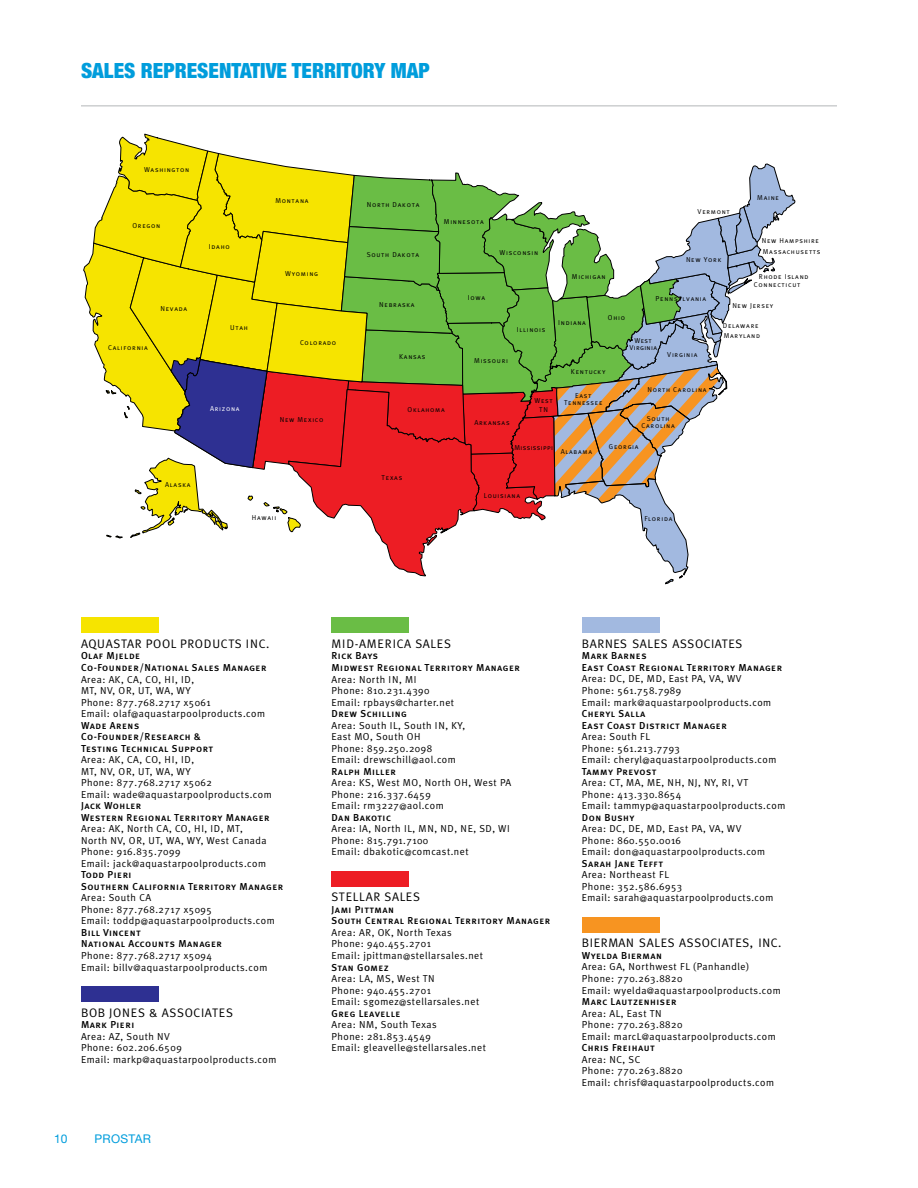
<style>
.page{position:relative;width:918px;height:1188px;background:#fff}
.page>*{position:absolute;margin:0;border:0;box-sizing:border-box;transform-origin:0 0}
.t1{font:900 condensed 21px "Helvetica Neue";color:#009ddc}
.t2{font:12.3px "Meta Plus Normal Caps";letter-spacing:.05em;color:#000}
.t3{font:12.3px "Meta Caps";letter-spacing:.05em;color:#000}
.t4{font:12px "Helvetica Neue";letter-spacing:.025em;color:#009ddc}
.t5{font:10.05px/11.6px "Meta Plus Normal";letter-spacing:.05em;color:#000}
.t6{font:10.05px/11.6px "Meta Plus Medium Caps";letter-spacing:.05em;color:#000}
.t7{font:7.05px/7.1px "Meta Plus Normal Caps";letter-spacing:.1em;color:#000;text-align:center}
.t8{font:7.05px/7.1px "Meta Plus Normal Caps";letter-spacing:.05em;color:#000;text-align:center}
.t9{font:7.05px "Meta Plus Normal Caps";letter-spacing:.1em;color:#fff}
.s1{font-size:9px}
</style>
<div class="page">
<svg style="left:83px;top:133px;width:712px;height:451px"></svg>
<div style="left:81px;top:617px;width:77px;height:16px;background:#f6e400"></div>
<div style="left:331px;top:617px;width:77px;height:16px;background:#6abd45"></div>
<div style="left:582px;top:617px;width:77px;height:16px;background:#a2b9e0"></div>
<div style="left:582px;top:917px;width:77px;height:16px;background:#f79421"></div>
<div style="left:332px;top:871px;width:77px;height:16px;background:#ed1d24"></div>
<div style="left:81px;top:986px;width:78px;height:16px;background:#2e3092"></div>
<hr style="left:81px;top:105px;width:756px;height:1px;background:#bcbec0">
<h1 class="t1" style="left:81px;top:58px;width:350px">SALES REPRESENTATIVE TERRITORY MAP</h1>
<p class="t7" style="left:144px;top:166px;width:47px">Washington</p>
<p class="t7" style="left:132px;top:222px;width:29px">Oregon</p>
<p class="t7" style="left:209px;top:243px;width:22px">Idaho</p>
<p class="t7" style="left:161px;top:305px;width:28px">Nevada</p>
<p class="t7" style="left:108px;top:344px;width:41px">California</p>
<p class="t7" style="left:230px;top:324px;width:19px">Utah</p>
<p class="t9" style="left:210px;top:404px;width:31px">Arizona</p>
<p class="t7" style="left:275px;top:197px;width:35px">Montana</p>
<p class="t7" style="left:285px;top:270px;width:35px">Wyoming</p>
<p class="t7" style="left:300px;top:339px;width:38px">Colorado</p>
<p class="t7" style="left:280px;top:416px;width:45px">New Mexico</p>
<p class="t7" style="left:165px;top:481px;width:27px">Alaska</p>
<p class="t7" style="left:252px;top:514px;width:26px">Hawaii</p>
<p class="t7" style="left:367px;top:201px;width:54px">North Dakota</p>
<p class="t7" style="left:757px;top:194px;width:23px">Maine</p>
<p class="t7" style="left:698px;top:208px;width:34px">Vermont</p>
<p class="t7" style="left:444px;top:217px;width:41px">Minnesota</p>
<p class="t7" style="left:762px;top:237px;width:59px">New Hampshire</p>
<p class="t7" style="left:367px;top:251px;width:54px">South Dakota</p>
<p class="t7" style="left:500px;top:249px;width:40px">Wisconsin</p>
<p class="t7" style="left:686px;top:255px;width:37px">New York</p>
<p class="t7" style="left:763px;top:248px;width:59px">Massachusetts</p>
<p class="t7" style="left:572px;top:273px;width:35px">Michigan</p>
<p class="t7" style="left:759px;top:273px;width:51px">Rhode Island</p>
<p class="t7" style="left:379px;top:300px;width:37px">Nebraska</p>
<p class="t7" style="left:399px;top:353px;width:28px">Kansas</p>
<p class="t7" style="left:468px;top:294px;width:19px">Iowa</p>
<p class="t7" style="left:517px;top:326px;width:30px">Illinois</p>
<p class="t7" style="left:474px;top:357px;width:35px">Missouri</p>
<p class="t7" style="left:558px;top:319px;width:29px">Indiana</p>
<p class="t7" style="left:608px;top:314px;width:19px">Ohio</p>
<p class="t7" style="left:656px;top:295px;width:52px">Pennsylvania</p>
<p class="t8" style="left:629px;top:337px;width:29px">West<br>Virginia</p>
<p class="t7" style="left:667px;top:351px;width:32px">Virginia</p>
<p class="t7" style="left:754px;top:281px;width:48px">Connecticut</p>
<p class="t7" style="left:723px;top:322px;width:37px">Delaware</p>
<p class="t7" style="left:732px;top:302px;width:43px">New Jersey</p>
<p class="t7" style="left:724px;top:332px;width:38px">Maryland</p>
<p class="t7" style="left:571px;top:368px;width:36px">Kentucky</p>
<p class="t7" style="left:408px;top:406px;width:39px">Oklahoma</p>
<p class="t7" style="left:382px;top:474px;width:22px">Texas</p>
<p class="t7" style="left:535px;top:397px;width:20px;line-height:8.6px">West<br>TN</p>
<p class="t7" style="left:564px;top:392px;width:40px">East<br>Tennessee</p>
<p class="t7" style="left:648px;top:386px;width:61px">North Carolina</p>
<p class="t7" style="left:474px;top:419px;width:37px">Arkansas</p>
<p class="t7" style="left:642px;top:415px;width:35px">South<br>Carolina</p>
<p class="t8" style="left:514px;top:444px;width:40px">Mississippi</p>
<p class="t7" style="left:561px;top:448px;width:33px">Alabama</p>
<p class="t7" style="left:609px;top:443px;width:31px">Georgia</p>
<p class="t7" style="left:484px;top:492px;width:38px">Louisiana</p>
<p class="t7" style="left:644px;top:515px;width:30px">Florida</p>
<p class="t2" style="left:81px;top:637px;width:190px">AQUASTAR POOL PRODUCTS INC.</p>
<p class="t6" style="left:81px;top:650px;width:187px">Olaf Mjelde<br>Co-Founder/National Sales Manager</p>
<p class="t5" style="left:81px;top:673px;width:186px">Area: AK, CA, CO, HI, ID,<br>MT, NV, OR, UT, WA, WY<br>Phone: 877.768.2717 x5061<br>Email: olaf<span class="s1">@</span>aquastarpoolproducts.com</p>
<p class="t6" style="left:81px;top:719px;width:134px">Wade Arens<br>Co-Founder/Research &amp;<br>Testing Technical Support</p>
<p class="t5" style="left:81px;top:754px;width:192px">Area: AK, CA, CO, HI, ID,<br>MT, NV, OR, UT, WA, WY<br>Phone: 877.768.2717 x5062<br>Email: wade<span class="s1">@</span>aquastarpoolproducts.com</p>
<p class="t6" style="left:81px;top:800px;width:190px">Jack Wohler<br>Western Regional Territory Manager</p>
<p class="t5" style="left:81px;top:823px;width:187px">Area: AK, North CA, CO, HI, ID, MT,<br>North NV, OR, UT, WA, WY, West Canada<br>Phone: 916.835.7099<br>Email: jack<span class="s1">@</span>aquastarpoolproducts.com</p>
<p class="t6" style="left:81px;top:869px;width:204px">Todd Pieri<br>Southern California Territory Manager</p>
<p class="t5" style="left:81px;top:892px;width:195px">Area: South CA<br>Phone: 877.768.2717 x5095<br>Email: toddp<span class="s1">@</span>aquastarpoolproducts.com</p>
<p class="t6" style="left:81px;top:927px;width:143px">Bill Vincent<br>National Accounts Manager</p>
<p class="t5" style="left:81px;top:950px;width:188px">Phone: 877.768.2717 x5094<br>Email: billv<span class="s1">@</span>aquastarpoolproducts.com</p>
<p class="t2" style="left:81px;top:1005px;width:154px">BOB JONES &amp; ASSOCIATES</p>
<p class="t6" style="left:81px;top:1019px;width:55px">Mark Pieri</p>
<p class="t5" style="left:81px;top:1030px;width:197px">Area: AZ, South NV<br>Phone: 602.206.6509<br>Email: markp<span class="s1">@</span>aquastarpoolproducts.com</p>
<p class="t4" style="left:54px;top:1132px;width:15px">10</p>
<p class="t4" style="left:94px;top:1132px;width:58px">PROSTAR</p>
<p class="t2" style="left:331px;top:637px;width:121px">MID-AMERICA SALES</p>
<p class="t6" style="left:331px;top:650px;width:190px">Rick Bays<br>Midwest Regional Territory Manager</p>
<p class="t5" style="left:331px;top:673px;width:124px">Area: North IN, MI<br>Phone: 810.231.4390<br>Email: rpbays<span class="s1">@</span>charter.net</p>
<p class="t6" style="left:331px;top:708px;width:77px">Drew Schilling</p>
<p class="t5" style="left:331px;top:719px;width:135px">Area: South IL, South IN, KY,<br>East MO, South OH<br>Phone: 859.250.2098<br>Email: drewschill<span class="s1">@</span>aol.com</p>
<p class="t6" style="left:331px;top:765px;width:66px">Ralph Miller</p>
<p class="t5" style="left:331px;top:777px;width:181px">Area: KS, West MO, North OH, West PA<br>Phone: 216.337.6459<br>Email: rm3227<span class="s1">@</span>aol.com</p>
<p class="t6" style="left:331px;top:811px;width:61px">Dan Bakotic</p>
<p class="t5" style="left:331px;top:823px;width:180px">Area: IA, North IL, MN, ND, NE, SD, WI<br>Phone: 815.791.7100<br>Email: dbakotic<span class="s1">@</span>comcast.net</p>
<p class="t2" style="left:331px;top:890px;width:90px">STELLAR SALES</p>
<p class="t6" style="left:331px;top:904px;width:220px">Jami Pittman<br>South Central Regional Territory Manager</p>
<p class="t5" style="left:331px;top:927px;width:153px">Area: AR, OK, North Texas<br>Phone: 940.455.2701<br>Email: jpittman<span class="s1">@</span>stellarsales.net</p>
<p class="t6" style="left:331px;top:961px;width:59px">Stan Gomez</p>
<p class="t5" style="left:331px;top:973px;width:149px">Area: LA, MS, West TN<br>Phone: 940.455.2701<br>Email: sgomez<span class="s1">@</span>stellarsales.net</p>
<p class="t6" style="left:331px;top:1007px;width:70px">Greg Leavelle</p>
<p class="t5" style="left:331px;top:1019px;width:156px">Area: NM, South Texas<br>Phone: 281.853.4549<br>Email: gleavelle<span class="s1">@</span>stellarsales.net</p>
<p class="t3" style="left:582px;top:637px;width:162px">BARNES SALES ASSOCIATES</p>
<p class="t6" style="left:582px;top:650px;width:202px">Mark Barnes<br>East Coast Regional Territory Manager</p>
<p class="t5" style="left:582px;top:673px;width:191px">Area: DC, DE, MD, East PA, VA, WV<br>Phone: 561.758.7989<br>Email: mark<span class="s1">@</span>aquastarpoolproducts.com</p>
<p class="t6" style="left:582px;top:708px;width:146px">Cheryl Salla<br>East Coast District Manager</p>
<p class="t5" style="left:582px;top:731px;width:196px">Area: South FL<br>Phone: 561.213.7793<br>Email: cheryl<span class="s1">@</span>aquastarpoolproducts.com</p>
<p class="t6" style="left:582px;top:765px;width:76px">Tammy Prevost</p>
<p class="t5" style="left:582px;top:777px;width:205px">Area: CT, MA, ME, NH, NJ, NY, RI, VT<br>Phone: 413.330.8654<br>Email: tammyp<span class="s1">@</span>aquastarpoolproducts.com</p>
<p class="t6" style="left:582px;top:811px;width:54px">Don Bushy</p>
<p class="t5" style="left:582px;top:823px;width:185px">Area: DC, DE, MD, East PA, VA, WV<br>Phone: 860.550.0016<br>Email: don<span class="s1">@</span>aquastarpoolproducts.com</p>
<p class="t6" style="left:582px;top:857px;width:83px">Sarah Jane Tefft</p>
<p class="t5" style="left:582px;top:869px;width:193px">Area: Northeast FL<br>Phone: 352.586.6953<br>Email: sarah<span class="s1">@</span>aquastarpoolproducts.com</p>
<p class="t3" style="left:582px;top:936px;width:201px">BIERMAN SALES ASSOCIATES, INC.</p>
<p class="t6" style="left:582px;top:950px;width:82px">Wyelda Bierman</p>
<p class="t5" style="left:582px;top:961px;width:200px">Area: GA, Northwest FL (Panhandle)<br>Phone: 770.263.8820<br>Email: wyelda<span class="s1">@</span>aquastarpoolproducts.com</p>
<p class="t6" style="left:582px;top:996px;width:96px">Marc Lautzenhiser</p>
<p class="t5" style="left:582px;top:1007px;width:195px">Area: AL, East TN<br>Phone: 770.263.8820<br>Email: marcL<span class="s1">@</span>aquastarpoolproducts.com</p>
<p class="t6" style="left:582px;top:1042px;width:74px">Chris Freihaut</p>
<p class="t5" style="left:582px;top:1053px;width:194px">Area: NC, SC<br>Phone: 770.263.8820<br>Email: chrisf<span class="s1">@</span>aquastarpoolproducts.com</p>
</div>
